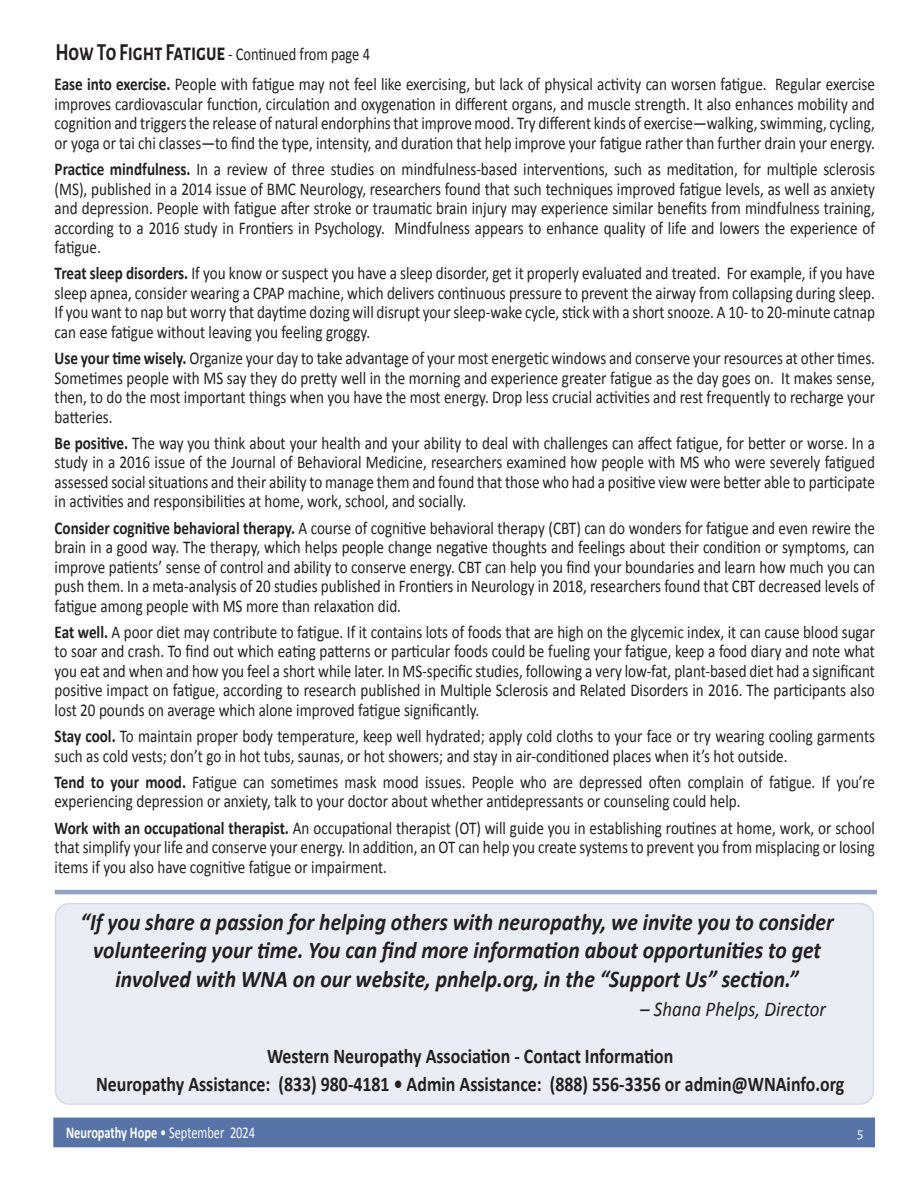
<style>
.page{position:relative;width:918px;height:1188px;background:#fff}
.page>*{position:absolute;margin:0;border:0;box-sizing:border-box;transform-origin:0 0}
.t1{font:italic 700 24px/28.8px "Calibri";color:#231f20;text-align:center;scale:.9 1}
.t2{font:700 21px "Calibri";color:#231f20;scale:.85 1}
.t3{font:italic 21px "Calibri";color:#231f20;scale:.9 1}
.t4{font:18px/19.5px "Calibri";color:#231f20;text-align:justify;scale:.84 1}
.t5{font:18px "Calibri";color:#231f20;scale:.8 1}
.t6{font:700 16.5px "Calibri";color:#fff;scale:.75 1}
.Folio{font:15px "Alegreya Sans SC";color:#fff}
.s1{font-family:"Alegreya Sans SC";font-weight:700;font-size:24px}
.s2{font-weight:700}
.s3{font-weight:400}
</style>
<div class="page">
<div style="left:54px;top:1118px;width:821px;height:29px;background:#5773a8"></div>
<div style="left:56px;top:904px;width:817px;height:200px;background:#e9ecf3;border-radius:14px"></div>
<div style="left:55px;top:903px;width:819px;height:202px;border:2px solid #d2dae8;border-radius:14px"></div>
<hr style="left:55px;top:890px;width:822px;height:4px;background:#8fa2c5">
<p class="t5" style="left:56px;top:43px;width:395px"><span class="s1">How To Fight Fatigue</span> - Continued from page 4</p>
<p class="t4" style="left:55px;top:74px;width:978px"><span class="s2">Ease into exercise.</span> People with fatigue may not feel like exercising, but lack of physical activity can worsen fatigue. Regular exercise improves cardiovascular function, circulation and oxygenation in different organs, and muscle strength. It also enhances mobility and cognition and triggers the release of natural endorphins that improve mood. Try different kinds of exercise—walking, swimming, cycling, or yoga or tai chi classes—to find the type, intensity, and duration that help improve your fatigue rather than further drain your energy.</p>
<p class="t4" style="left:55px;top:159px;width:978px"><span class="s2">Practice mindfulness.</span> In a review of three studies on mindfulness-based interventions, such as meditation, for multiple sclerosis (MS), published in a 2014 issue of BMC Neurology, researchers found that such techniques improved fatigue levels, as well as anxiety and depression. People with fatigue after stroke or traumatic brain injury may experience similar benefits from mindfulness training, according to a 2016 study in Frontiers in Psychology. Mindfulness appears to enhance quality of life and lowers the experience of fatigue.</p>
<p class="t4" style="left:55px;top:263px;width:978px"><span class="s2">Treat sleep disorders.</span> If you know or suspect you have a sleep disorder, get it properly evaluated and treated. For example, if you have sleep apnea, consider wearing a CPAP machine, which delivers continuous pressure to prevent the airway from collapsing during sleep.<br>If you want to nap but worry that daytime dozing will disrupt your sleep-wake cycle, stick with a short snooze. A 10- to 20-minute catnap can ease fatigue without leaving you feeling groggy.</p>
<p class="t4" style="left:55px;top:348px;width:978px"><span class="s2">Use your time wisely.</span> Organize your day to take advantage of your most energetic windows and conserve your resources at other times.<br>Sometimes people with MS say they do pretty well in the morning and experience greater fatigue as the day goes on. It makes sense, then, to do the most important things when you have the most energy. Drop less crucial activities and rest frequently to recharge your batteries.</p>
<p class="t4" style="left:55px;top:432px;width:978px"><span class="s2">Be positive.</span> The way you think about your health and your ability to deal with challenges can affect fatigue, for better or worse. In a study in a 2016 issue of the Journal of Behavioral Medicine, researchers examined how people with MS who were severely fatigued assessed social situations and their ability to manage them and found that those who had a positive view were better able to participate in activities and responsibilities at home, work, school, and socially.</p>
<p class="t4" style="left:55px;top:517px;width:978px"><span class="s2">Consider cognitive behavioral therapy.</span> A course of cognitive behavioral therapy (CBT) can do wonders for fatigue and even rewire the brain in a good way. The therapy, which helps people change negative thoughts and feelings about their condition or symptoms, can improve patients’ sense of control and ability to conserve energy. CBT can help you find your boundaries and learn how much you can push them. In a meta-analysis of 20 studies published in Frontiers in Neurology in 2018, researchers found that CBT decreased levels of fatigue among people with MS more than relaxation did.</p>
<p class="t4" style="left:55px;top:621px;width:978px"><span class="s2">Eat well.</span> A poor diet may contribute to fatigue. If it contains lots of foods that are high on the glycemic index, it can cause blood sugar to soar and crash. To find out which eating patterns or particular foods could be fueling your fatigue, keep a food diary and note what you eat and when and how you feel a short while later. In MS-specific studies, following a very low-fat, plant-based diet had a significant positive impact on fatigue, according to research published in Multiple Sclerosis and Related Disorders in 2016. The participants also lost 20 pounds on average which alone improved fatigue significantly.</p>
<p class="t4" style="left:55px;top:726px;width:978px"><span class="s2">Stay cool.</span> To maintain proper body temperature, keep well hydrated; apply cold cloths to your face or try wearing cooling garments such as cold vests; don’t go in hot tubs, saunas, or hot showers; and stay in air-conditioned places when it’s hot outside.</p>
<p class="t4" style="left:55px;top:771px;width:978px"><span class="s2">Tend to your mood.</span> Fatigue can sometimes mask mood issues. People who are depressed often complain of fatigue. If you’re experiencing depression or anxiety, talk to your doctor about whether antidepressants or counseling could help.</p>
<p class="t4" style="left:55px;top:817px;width:978px"><span class="s2">Work with an occupational therapist.</span> An occupational therapist (OT) will guide you in establishing routines at home, work, or school that simplify your life and conserve your energy. In addition, an OT can help you create systems to prevent you from misplacing or losing items if you also have cognitive fatigue or impairment.</p>
<p class="t1" style="left:81px;top:906px;width:838px">“If you share a passion for helping others with neuropathy, we invite you to consider volunteering your time. You can find more information about opportunities to get involved with WNA on our website, pnhelp.org, in the “Support Us” section.”</p>
<p class="t3" style="left:640px;top:996px;width:208px">– Shana Phelps, Director</p>
<p class="t2" style="left:267px;top:1043px;width:479px">Western Neuropathy Association - Contact Information</p>
<p class="t2" style="left:96px;top:1071px;width:882px">Neuropathy Assistance: (833) 980-4181 • Admin Assistance: (888) 556-3356 or admin@WNAinfo.org</p>
<p class="t6" style="left:66px;top:1122px;width:254px">Neuropathy Hope <span class="s3">• September 2024</span></p>
<p class="Folio" style="left:857px;top:1123px;width:8px">5</p>
</div>
